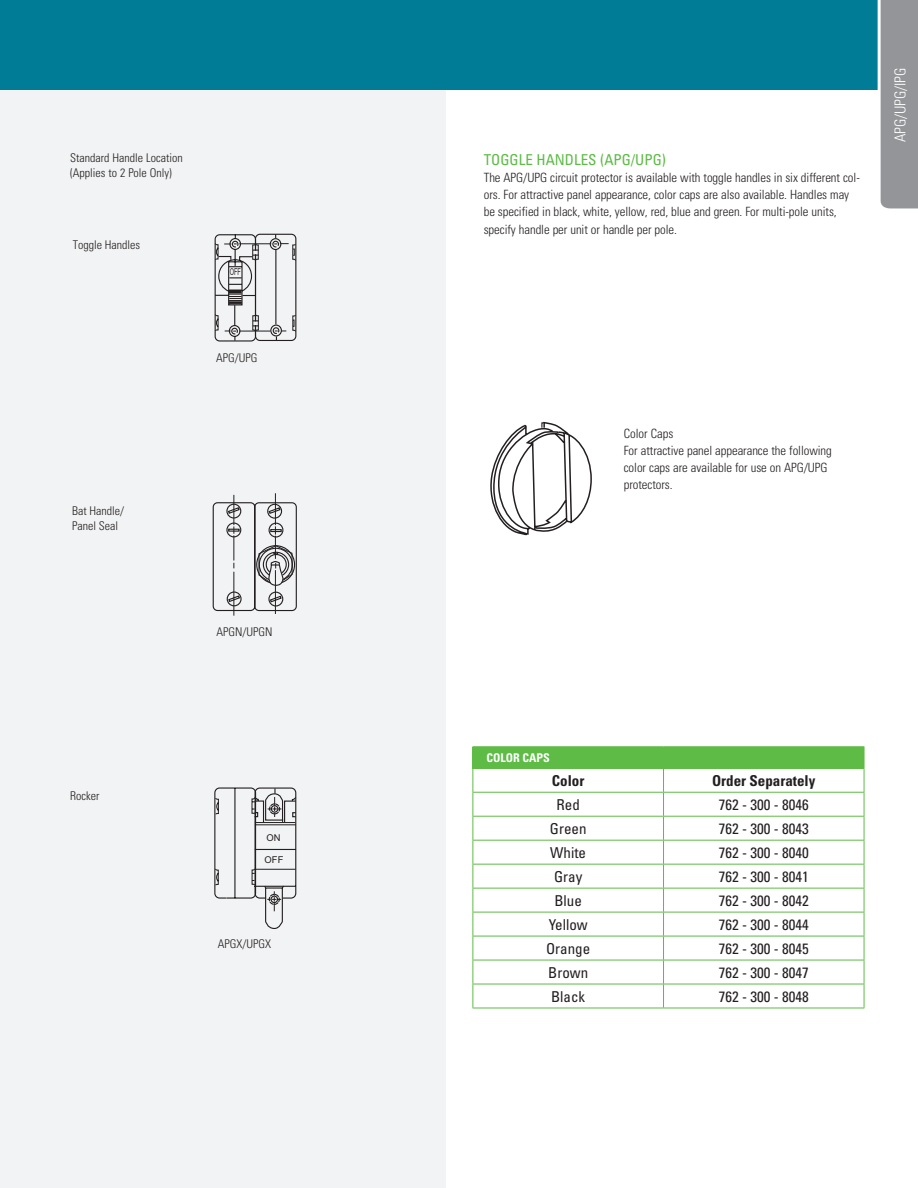
<style>
.page{position:relative;width:918px;height:1188px;background:#fff}
.page>*{position:absolute;margin:0;border:0;box-sizing:border-box;transform-origin:0 0}
.t1{font:condensed 15px "Univers";color:#231f20}
.t2{font:condensed 15px "Univers";color:#5dbb46}
.t3{font:700 condensed 15px "Univers";color:#231f20}
.t4{font:300 condensed 15px "Univers";letter-spacing:-.005em;color:#fff}
.t5{font:300 condensed 12.75px/17.2px "Univers";letter-spacing:-.005em;color:#231f20}
.t6{font:300 condensed 12px "Univers";color:#231f20}
.t7{font:700 condensed 12px "Univers";color:#fff}
.t8{font:9.45px "Arial";color:#231f20}
.t9{font:9.45px "Arial";color:#231f20;scale:.6 1}
</style>
<div class="page">
<div style="left:0;top:0;width:446px;height:1188px;background:#f2f3f4"></div>
<div style="left:0;top:0;width:918px;height:90px;background:#007c97"></div>
<svg style="left:877px;top:0;width:41px;height:209px;background:#9b9da0"></svg>
<svg style="left:490px;top:421px;width:102px;height:115px"></svg>
<svg style="left:214px;top:233px;width:83px;height:109px"></svg>
<hr style="left:233px;top:495px;width:1px;height:30px;background:#231f20">
<hr style="left:233px;top:572px;width:1px;height:44px;background:#231f20">
<hr style="left:275px;top:493px;width:1px;height:32px;background:#231f20">
<hr style="left:275px;top:570px;width:1px;height:44px;background:#231f20">
<svg style="left:212px;top:502px;width:85px;height:110px"></svg>
<svg style="left:214px;top:787px;width:83px;height:142px"></svg>
<div style="left:473px;top:747px;width:391px;height:21px;background:#5dbb46"></div>
<hr style="left:472px;top:746px;width:192px;height:1px;background:#5dbb46">
<hr style="left:664px;top:746px;width:200px;height:1px;background:#5dbb46">
<svg style="left:472px;top:747px;width:1px;height:261px"></svg>
<hr style="left:472px;top:768px;width:192px;height:1px;background:#5dbb46">
<hr style="left:664px;top:768px;width:200px;height:1px;background:#5dbb46">
<svg style="left:663px;top:769px;width:1px;height:239px"></svg>
<svg style="left:864px;top:747px;width:1px;height:261px"></svg>
<hr style="left:472px;top:792px;width:192px;height:1px;background:#5dbb46">
<hr style="left:664px;top:792px;width:200px;height:1px;background:#5dbb46">
<hr style="left:472px;top:816px;width:192px;height:1px;background:#5dbb46">
<hr style="left:664px;top:816px;width:200px;height:1px;background:#5dbb46">
<hr style="left:472px;top:840px;width:192px;height:1px;background:#5dbb46">
<hr style="left:664px;top:840px;width:200px;height:1px;background:#5dbb46">
<hr style="left:472px;top:864px;width:192px;height:1px;background:#5dbb46">
<hr style="left:664px;top:864px;width:200px;height:1px;background:#5dbb46">
<hr style="left:472px;top:888px;width:192px;height:1px;background:#5dbb46">
<hr style="left:664px;top:888px;width:200px;height:1px;background:#5dbb46">
<hr style="left:472px;top:912px;width:192px;height:1px;background:#5dbb46">
<hr style="left:664px;top:912px;width:200px;height:1px;background:#5dbb46">
<hr style="left:472px;top:936px;width:192px;height:1px;background:#5dbb46">
<hr style="left:664px;top:936px;width:200px;height:1px;background:#5dbb46">
<hr style="left:472px;top:960px;width:192px;height:1px;background:#5dbb46">
<hr style="left:664px;top:960px;width:200px;height:1px;background:#5dbb46">
<hr style="left:472px;top:984px;width:192px;height:1px;background:#5dbb46">
<hr style="left:664px;top:984px;width:200px;height:1px;background:#5dbb46">
<hr style="left:472px;top:1008px;width:192px;height:1px;background:#5dbb46">
<hr style="left:664px;top:1008px;width:200px;height:1px;background:#5dbb46">
<p class="t6" style="left:70px;top:151px;width:114px">Standard Handle Location</p>
<p class="t6" style="left:70px;top:165px;width:103px">(Applies to 2 Pole Only)</p>
<p class="t6" style="left:73px;top:238px;width:69px">Toggle Handles</p>
<p class="t9" style="left:230px;top:266px;width:20px">OFF</p>
<p class="t6" style="left:216px;top:351px;width:43px">APG/UPG</p>
<p class="t6" style="left:72px;top:504px;width:54px">Bat Handle/</p>
<p class="t6" style="left:72px;top:518px;width:48px">Panel Seal</p>
<p class="t6" style="left:217px;top:624px;width:58px">APGN/UPGN</p>
<p class="t6" style="left:70px;top:789px;width:31px">Rocker</p>
<p class="t8" style="left:267px;top:831px;width:16px">ON</p>
<p class="t8" style="left:265px;top:853px;width:20px">OFF</p>
<p class="t6" style="left:218px;top:936px;width:55px">APGX/UPGX</p>
<p class="t2" style="left:484px;top:150px;width:184px">TOGGLE HANDLES (APG/UPG)</p>
<p class="t5" style="left:484px;top:169px;width:378px">The APG/UPG circuit protector is available with toggle handles in six different col&shy;ors. For attractive panel appearance, color caps are also available. Handles may be specified in black, white, yellow, red, blue and green. For multi-pole units, specify handle per unit or handle per pole.</p>
<p class="t4" style="left:891px;top:142px;width:76px;rotate:-90deg">APG/UPG/IPG</p>
<p class="t5" style="left:624px;top:424px;width:51px">Color Caps</p>
<p class="t5" style="left:624px;top:442px;width:210px">For attractive panel appearance the following color caps are available for use on APG/UPG protectors.</p>
<p class="t7" style="left:486px;top:751px;width:65px">COLOR CAPS</p>
<p class="t3" style="left:552px;top:772px;width:34px">Color</p>
<p class="t3" style="left:712px;top:772px;width:105px">Order Separately</p>
<p class="t1" style="left:557px;top:795px;width:25px">Red</p>
<p class="t1" style="left:719px;top:795px;width:91px">762 - 300 - 8046</p>
<p class="t1" style="left:550px;top:819px;width:38px">Green</p>
<p class="t1" style="left:719px;top:819px;width:91px">762 - 300 - 8043</p>
<p class="t1" style="left:550px;top:843px;width:37px">White</p>
<p class="t1" style="left:719px;top:843px;width:91px">762 - 300 - 8040</p>
<p class="t1" style="left:554px;top:867px;width:30px">Gray</p>
<p class="t1" style="left:719px;top:867px;width:91px">762 - 300 - 8041</p>
<p class="t1" style="left:554px;top:891px;width:29px">Blue</p>
<p class="t1" style="left:719px;top:891px;width:91px">762 - 300 - 8042</p>
<p class="t1" style="left:549px;top:915px;width:40px">Yellow</p>
<p class="t1" style="left:719px;top:915px;width:91px">762 - 300 - 8044</p>
<p class="t1" style="left:546px;top:939px;width:46px">Orange</p>
<p class="t1" style="left:719px;top:939px;width:91px">762 - 300 - 8045</p>
<p class="t1" style="left:548px;top:963px;width:41px">Brown</p>
<p class="t1" style="left:719px;top:963px;width:91px">762 - 300 - 8047</p>
<p class="t1" style="left:551px;top:987px;width:36px">Black</p>
<p class="t1" style="left:719px;top:987px;width:91px">762 - 300 - 8048</p>
</div>
